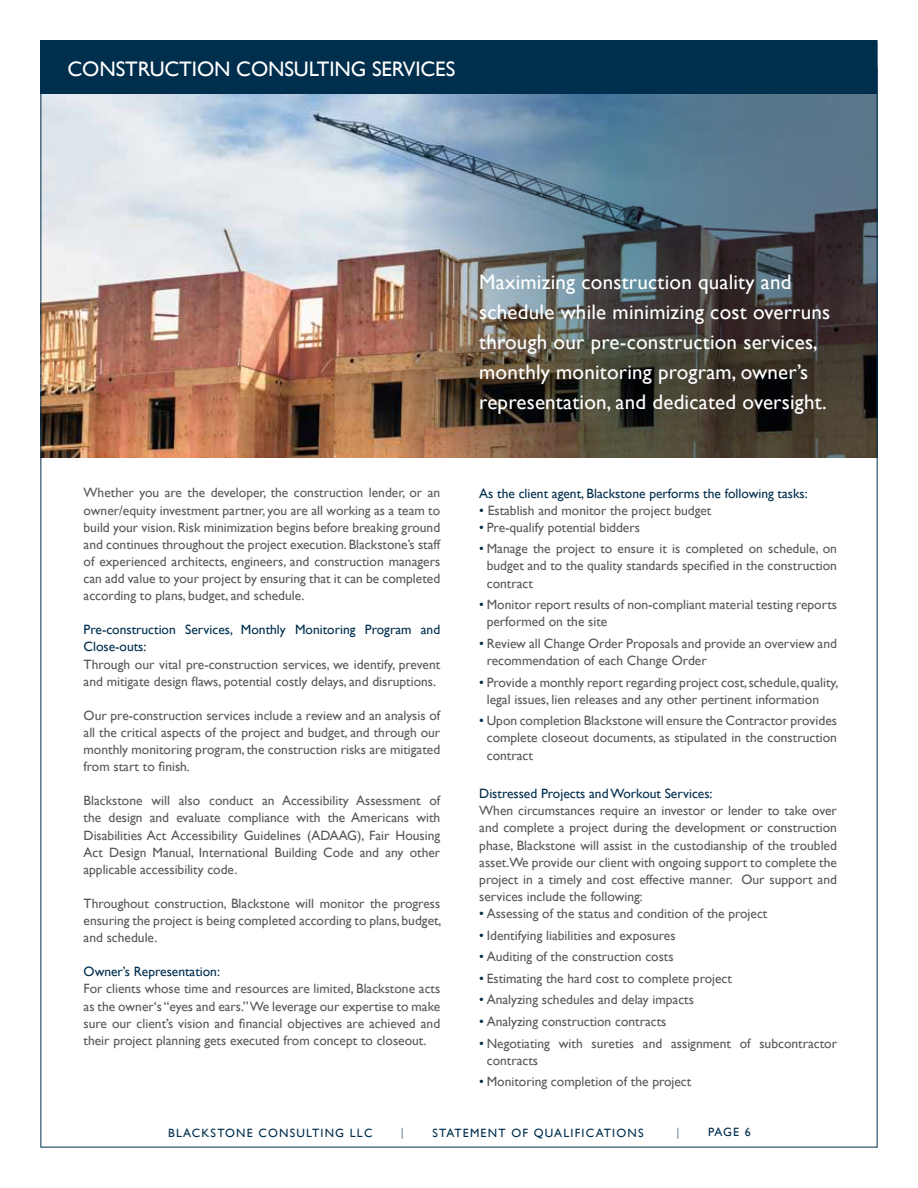
<style>
.page{position:relative;width:918px;height:1188px;background:#fff}
.page>*{position:absolute;margin:0;border:0;box-sizing:border-box;transform-origin:0 0}
.t1{font:21px/30px "Gill Sans";letter-spacing:.01em;color:#fff}
.t2{font:13.5px/17.1px "Gill Sans";color:#58595b;text-align:justify}
.t3{font:13.5px/17.1px "Gill Sans";color:#002e4d}
.t4{font:12px "Gill Sans";letter-spacing:.1em;color:#002e4d}
.t5{font:12px "Gill Sans";color:#5e7e9a}
.s1{color:#002e4d}
</style>
<div class="page">
<img style="left:42px;top:94px;width:358px;height:364px">
<img style="left:400px;top:94px;width:476px;height:364px">
<div style="left:40px;top:40px;width:838px;height:54px;background:#002e4d"></div>
<h1 class="t1" style="left:68px;top:54px;width:389px">CONSTRUCTION CONSULTING SERVICES</h1>
<p class="t2" style="left:84px;top:484px;width:358px">Whether you are the developer, the construction lender, or an owner/equity investment partner, you are all working as a team to build your vision. Risk minimization begins before breaking ground and continues throughout the project execution. Blackstone’s staff of experienced architects, engineers, and construction managers can add value to your project by ensuring that it can be completed according to plans, budget, and schedule.</p>
<p class="t3" style="left:84px;top:621px;width:358px">Pre-construction Services, Monthly Monitoring Program and<br>Close-outs:</p>
<p class="t2" style="left:84px;top:655px;width:358px">Through our vital pre-construction services, we identify, prevent and mitigate design flaws, potential costly delays, and disruptions.</p>
<p class="t2" style="left:84px;top:707px;width:358px">Our pre-construction services include a review and an analysis of all the critical aspects of the project and budget, and through our monthly monitoring program, the construction risks are mitigated from start to finish.</p>
<p class="t2" style="left:84px;top:792px;width:358px">Blackstone will also conduct an Accessibility Assessment of the design and evaluate compliance with the Americans with Disabilities Act Accessibility Guidelines (ADAAG), Fair Housing Act Design Manual, International Building Code and any other applicable accessibility code.</p>
<p class="t2" style="left:84px;top:895px;width:360px">Throughout construction, Blackstone will monitor the progress ensuring the project is being completed according to plans, budget, and schedule.</p>
<p class="t3" style="left:84px;top:963px;width:138px">Owner’s Representation:</p>
<p class="t2" style="left:84px;top:980px;width:358px">For clients whose time and resources are limited, Blackstone acts as the owner‘s “eyes and ears.” We leverage our expertise to make sure our client’s vision and financial objectives are achieved and their project planning gets executed from concept to closeout.</p>
<h1 class="t1" style="left:479px;top:267px;width:352px">Maximizing construction quality and schedule while minimizing cost overruns through our pre-construction services, monthly monitoring program, owner’s representation, and dedicated oversight.</h1>
<p class="t3" style="left:479px;top:484px;width:330px">As the client agent, Blackstone performs the following tasks:</p>
<p class="t2" style="left:479px;top:501px;width:234px"><span class="s1">•</span> Establish and monitor the project budget</p>
<p class="t2" style="left:479px;top:519px;width:162px"><span class="s1">•</span> Pre-qualify potential bidders</p>
<p class="t2" style="left:487px;top:540px;width:352px;text-indent:-8px"><span class="s1">•</span> Manage the project to ensure it is completed on schedule, on budget and to the quality standards specified in the construction contract</p>
<p class="t2" style="left:487px;top:596px;width:352px;text-indent:-8px"><span class="s1">•</span> Monitor report results of non-compliant material testing reports performed on the site</p>
<p class="t2" style="left:487px;top:635px;width:352px;text-indent:-8px"><span class="s1">•</span> Review all Change Order Proposals and provide an overview and recommendation of each Change Order</p>
<p class="t2" style="left:487px;top:673px;width:353px;text-indent:-8px"><span class="s1">•</span> Provide a monthly report regarding project cost, schedule, quality, legal issues, lien releases and any other pertinent information</p>
<p class="t2" style="left:487px;top:712px;width:352px;text-indent:-8px"><span class="s1">•</span> Upon completion Blackstone will ensure the Contractor provides complete closeout documents, as stipulated in the construction contract</p>
<p class="t3" style="left:479px;top:785px;width:235px">Distressed Projects and Workout Services:</p>
<p class="t2" style="left:479px;top:802px;width:359px">When circumstances require an investor or lender to take over and complete a project during the development or construction phase, Blackstone will assist in the custodianship of the troubled asset.We provide our client with ongoing support to complete the project in a timely and cost effective manner. Our support and services include the following:</p>
<p class="t2" style="left:479px;top:905px;width:290px"><span class="s1">•</span> Assessing of the status and condition of the project</p>
<p class="t2" style="left:479px;top:926px;width:198px"><span class="s1">•</span> Identifying liabilities and exposures</p>
<p class="t2" style="left:479px;top:948px;width:196px"><span class="s1">•</span> Auditing of the construction costs</p>
<p class="t2" style="left:479px;top:970px;width:254px"><span class="s1">•</span> Estimating the hard cost to complete project</p>
<p class="t2" style="left:479px;top:991px;width:216px"><span class="s1">•</span> Analyzing schedules and delay impacts</p>
<p class="t2" style="left:479px;top:1013px;width:189px"><span class="s1">•</span> Analyzing construction contracts</p>
<p class="t2" style="left:487px;top:1034px;width:352px;text-indent:-8px"><span class="s1">•</span> Negotiating with sureties and assignment of subcontractor contracts</p>
<p class="t2" style="left:479px;top:1073px;width:214px"><span class="s1">•</span> Monitoring completion of the project</p>
<p class="t4" style="left:168px;top:1126px;width:206px">BLACKSTONE CONSULTING LLC</p>
<p class="t5" style="left:401px;top:1125px;width:5px">|</p>
<p class="t4" style="left:432px;top:1126px;width:213px">STATEMENT OF QUALIFICATIONS</p>
<p class="t5" style="left:677px;top:1125px;width:5px">|</p>
<p class="t4" style="left:708px;top:1125px;width:44px">PAGE 6</p>
</div>
